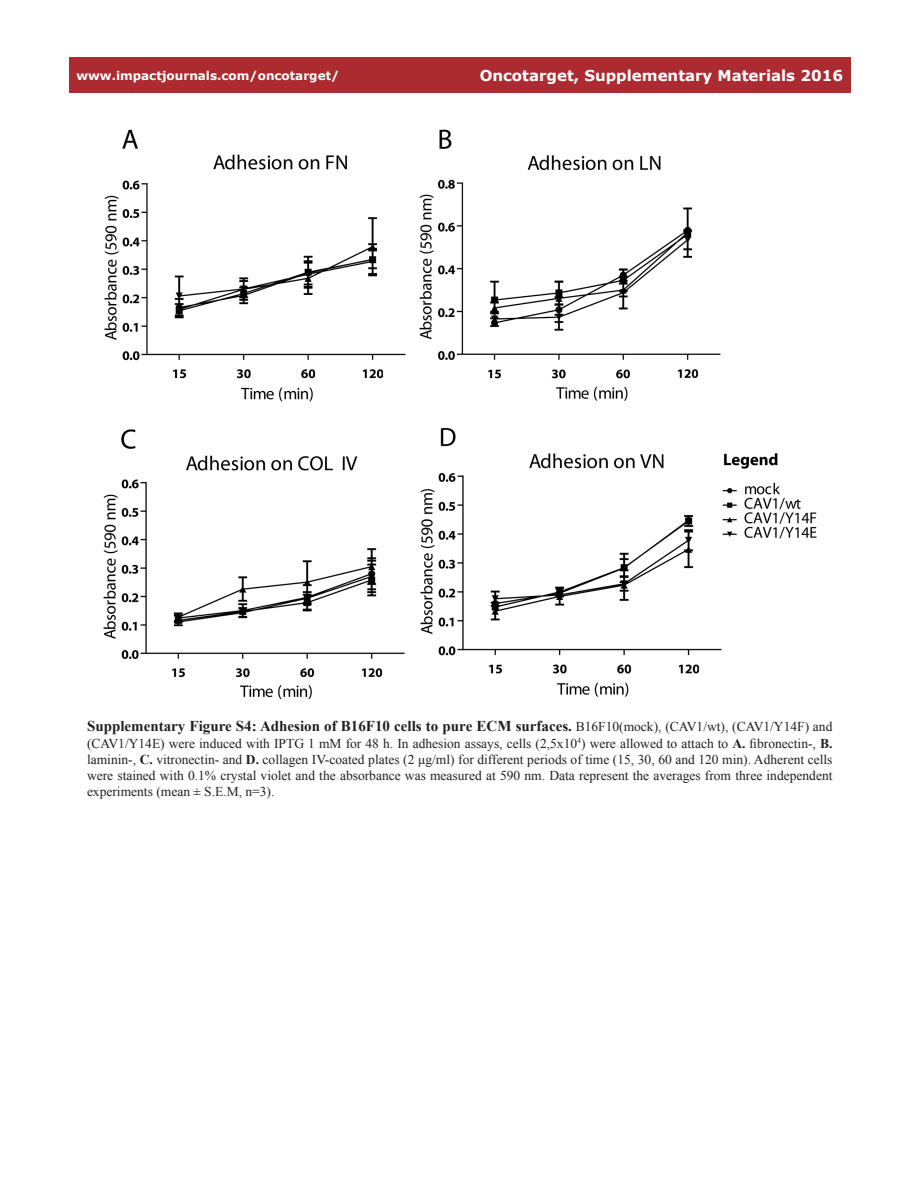
<style>
.page{position:relative;width:918px;height:1188px;background:#fff}
.page>*{position:absolute;margin:0;border:0;box-sizing:border-box;transform-origin:0 0}
.figuretext{font:700 15px "Times New Roman";color:#231f20}
.t1{font:700 15px "Verdana";color:#fff}
.figuretext-2{font:13.5px/16.2px "Times New Roman";color:#231f20;text-align:justify}
.t2{font:700 12px "Verdana";color:#fff}
.s1{font-weight:400;font-size:13.5px}
.s2{font-weight:700}
</style>
<div class="page">
<div style="left:69px;top:57px;width:781px;height:36px;background:#ac2b31"></div>
<img style="left:103px;top:129px;width:714px;height:570px">
<p class="t2" style="left:76px;top:67px;width:264px">www.impactjournals.com/oncotarget/</p>
<p class="t1" style="left:480px;top:65px;width:365px">Oncotarget, Supplementary Materials 2016</p>
<p class="figuretext" style="left:87px;top:716px;width:747px">Supplementary Figure S4: Adhesion of B16F10 cells to pure ECM surfaces. <span class="s1">B16F10(mock), (CAV1/wt), (CAV1/Y14F) and</span></p>
<p class="figuretext-2" style="left:87px;top:735px;width:747px">(CAV1/Y14E) were induced with IPTG 1 mM for 48 h. In adhesion assays, cells (2,5x10<sup>4</sup>) were allowed to attach to <span class="s2">A.</span> fibronectin-, <span class="s2">B. </span>laminin-, <span class="s2">C.</span> vitronectin- and <span class="s2">D.</span> collagen IV-coated plates (2 μg/ml) for different periods of time (15, 30, 60 and 120 min). Adherent cells were stained with 0.1% crystal violet and the absorbance was measured at 590 nm. Data represent the averages from three independent experiments (mean ± S.E.M, n=3).</p>
</div>
